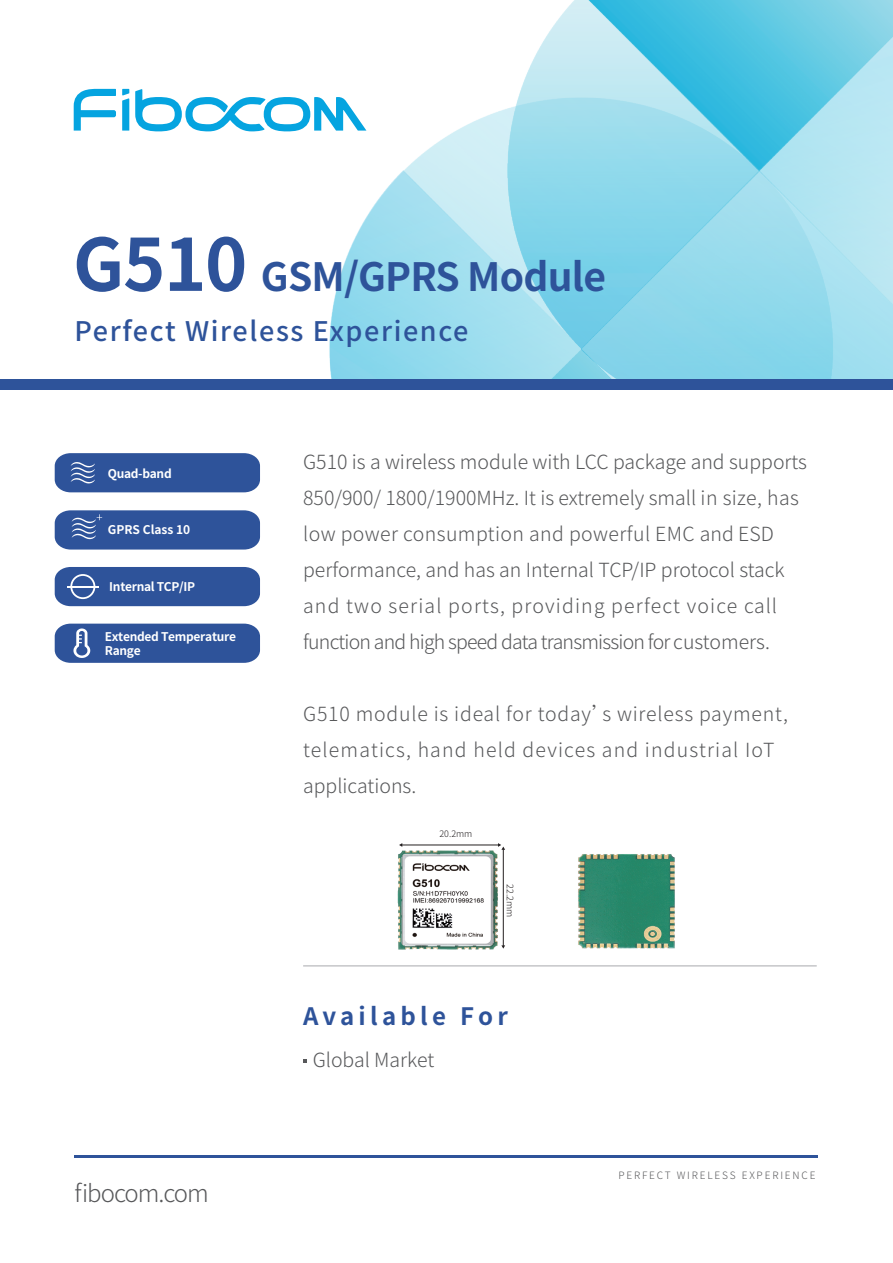
<style>
.page{position:relative;width:893px;height:1263px;background:#fff}
.page>*{position:absolute;margin:0;border:0;box-sizing:border-box;transform-origin:0 0}
.t1{font:700 39px "Source Han Sans CN";letter-spacing:-.02em;color:#2e539a}
.t2{font:500 27px "Source Han Sans CN";letter-spacing:.06em;color:#2e539a}
.t3{font:700 24px "Source Han Sans CN";letter-spacing:.18em;color:#2e539a}
.t4{font:300 24px "Source Han Sans CN";letter-spacing:-.04em;color:#57585a}
.t5{font:300 19.5px/36px "Source Han Sans CN";color:#57585a}
.t6{font:300 19.5px/36px "Source Han Sans CN";letter-spacing:.04em;color:#57585a}
.t7{font:700 12px/14.4px "Source Han Sans CN";letter-spacing:-.025em;color:#fff}
.t8{font:700 12px "Source Han Sans CN";color:#fff}
.t9{font:300 10.2px "Source Han Sans CN";letter-spacing:.18em;color:#57585a}
.t10{font:300 9px "Source Han Sans CN";color:#231f20}
.s1{font-size:72px}
</style>
<div class="page">
<hr style="left:74px;top:1155px;width:743px;height:2px;background:#2e539a">
<img style="left:760px;top:0;width:132px;height:170px">
<img style="left:760px;top:170px;width:132px;height:209px">
<img style="left:329px;top:118px;width:431px;height:261px">
<img style="left:482px;top:0;width:278px;height:350px">
<svg style="left:122px;top:89px;width:7px;height:42px"></svg>
<svg style="left:74px;top:89px;width:42px;height:42px"></svg>
<svg style="left:135px;top:89px;width:231px;height:42px"></svg>
<hr style="left:303px;top:966px;width:514px;height:1px;background:#a8a9ad">
<svg style="left:303px;top:1059px;width:4px;height:3px"></svg>
<div style="left:0;top:379px;width:893px;height:11px;background:#2e539a"></div>
<svg style="left:55px;top:453px;width:205px;height:39px;background:#36599e"></svg>
<svg style="left:55px;top:510px;width:205px;height:39px;background:#375a9e"></svg>
<svg style="left:55px;top:624px;width:205px;height:39px;background:#385b9e"></svg>
<div style="left:55px;top:567px;width:205px;height:39px;background:#2e539a"></div>
<hr style="left:67px;top:586px;width:32px;height:1px;background:#fff">
<hr style="left:402px;top:845px;width:97px;height:1px;background:#231f20">
<hr style="left:503px;top:849px;width:1px;height:97px;background:#231f20">
<svg style="left:498px;top:843px;width:7px;height:7px"></svg>
<img style="left:397px;top:848px;width:102px;height:102px">
<img style="left:578px;top:854px;width:97px;height:95px">
<h1 class="t1" style="left:73px;top:255px;width:535px"><span class="s1">G510</span> GSM/GPRS Module</h1>
<h2 class="t2" style="left:74px;top:315px;width:396px">Perfect Wireless Experience</h2>
<p class="t7" style="left:108px;top:467px;width:65px">Quad-band</p>
<p class="t8" style="left:108px;top:523px;width:84px">GPRS Class 10</p>
<p class="t7" style="left:109px;top:580px;width:87px">Internal TCP/IP</p>
<p class="t7" style="left:105px;top:629px;width:133px">Extended Temperature<br>Range</p>
<p class="t4" style="left:74px;top:1179px;width:136px">fibocom.com</p>
<p class="t5" style="left:303px;top:444px;width:505px">G510 is a wireless module with LCC package and supports 850/900/ 1800/1900MHz. It is extremely small in size, has low power consumption and powerful EMC and ESD performance, and has an Internal TCP/IP protocol stack and two serial ports, providing perfect voice call function and high speed data transmission for customers.</p>
<p class="t6" style="left:303px;top:696px;width:486px">G510 module is ideal for today’s wireless payment, telematics, hand held devices and industrial IoT applications.</p>
<p class="t10" style="left:439px;top:828px;width:34px">20.2mm</p>
<p class="t10" style="left:515px;top:884px;width:34px;rotate:90deg">22.2mm</p>
<p class="t3" style="left:303px;top:1002px;width:206px">Available For</p>
<p class="t5" style="left:313px;top:1042px;width:123px">Global Market</p>
<p class="t9" style="left:618px;top:1170px;width:199px">PERFECT WIRELESS EXPERIENCE</p>
</div>
